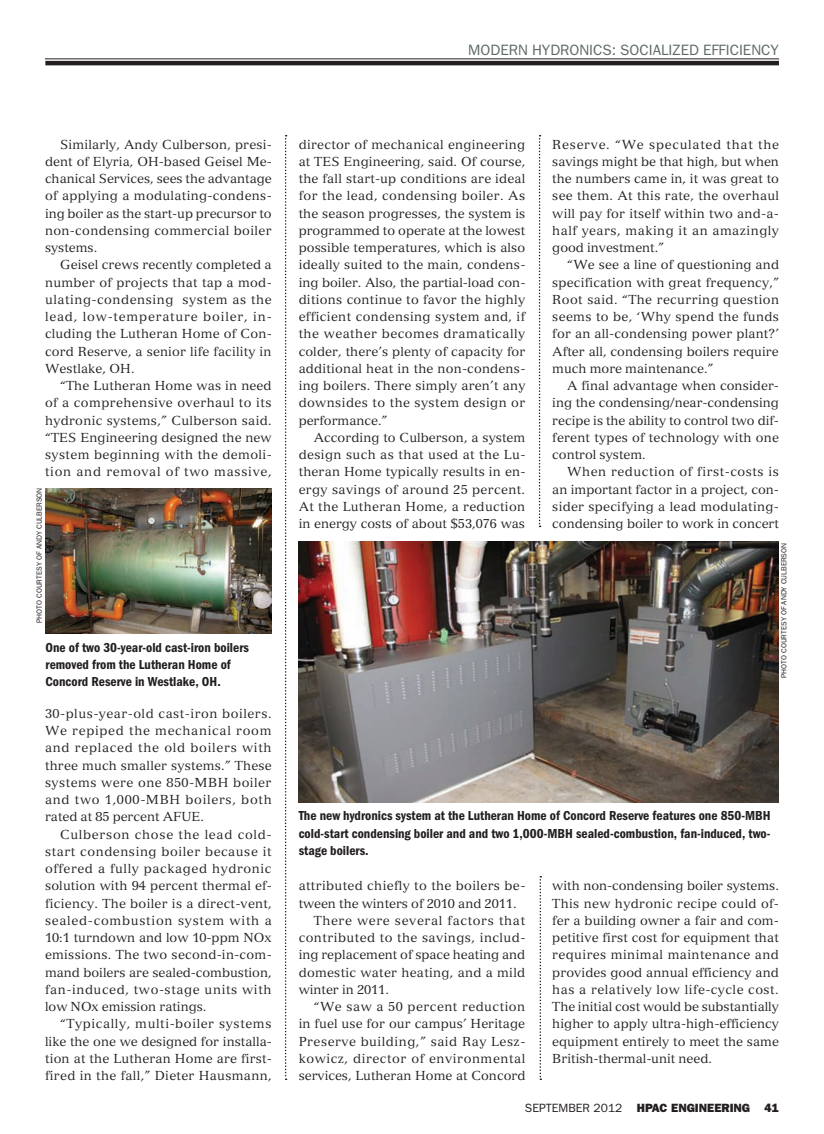
<style>
.page{position:relative;width:824px;height:1134px;background:#fff}
.page>*{position:absolute;margin:0;border:0;box-sizing:border-box;transform-origin:0 0}
.t1{font:15px "ITC Franklin Gothic Std";color:#5d6966}
.CAPTION{font:13.5px/17.2px "ITC Franklin Gothic Std Dm Cd";color:#231f20}
.TEXT{font:12.75px/17.2px "Versailles LT Std";letter-spacing:.015em;color:#231f20;text-align:justify}
.t2{font:12px "ITC Franklin Gothic Std Hvy";color:#231f20}
.PHOTO_CREDIT{font:7.5px "ITC Franklin Gothic Std";color:#231f20}
.s1{font-family:"ITC Franklin Gothic Std"}
</style>
<div class="page">
<svg style="left:285px;top:135px;width:1px;height:945px"></svg>
<svg style="left:538px;top:135px;width:2px;height:392px"></svg>
<svg style="left:539px;top:876px;width:2px;height:204px"></svg>
<hr style="left:45px;top:58px;width:733px;height:1px;background:#231f20">
<hr style="left:45px;top:61px;width:733px;height:4px;background:#231f20">
<img style="left:45px;top:488px;width:227px;height:146px">
<img style="left:298px;top:542px;width:480px;height:260px">
<p class="t1" style="left:468px;top:42px;width:312px">MODERN HYDRONICS: SOCIALIZED EFFICIENCY</p>
<p class="TEXT" style="left:45px;top:135px;width:228px;text-indent:15px">Similarly, Andy Culberson, presi&shy;dent of Elyria, OH-based Geisel Me&shy;chanical Services, sees the advantage of applying a modulating-condens&shy;ing boiler as the start-up precursor to non-condensing commercial boiler systems.</p>
<p class="TEXT" style="left:45px;top:256px;width:228px;text-indent:15px">Geisel crews recently completed a number of projects that tap a mod&shy;ulating-condensing system as the lead, low-temperature boiler, in&shy;cluding the Lutheran Home of Con&shy;cord Reserve, a senior life facility in Westlake, OH.</p>
<p class="TEXT" style="left:45px;top:377px;width:228px;text-indent:15px">“The Lutheran Home was in need of a comprehensive overhaul to its hydronic systems,” Culberson said. “TES Engineering designed the new system beginning with the demoli&shy;tion and removal of two massive,</p>
<p class="PHOTO_CREDIT" style="left:35px;top:623px;width:136px;rotate:-90deg">PHOTO COURTESY OF ANDY CULBERSON</p>
<p class="CAPTION" style="left:45px;top:639px;width:205px">One of two 30-year-old cast-iron boilers removed from the Lutheran Home of<br>Concord Reserve in Westlake, OH.</p>
<p class="TEXT" style="left:45px;top:705px;width:228px">30-plus-year-old cast-iron boilers.<br>We repiped the mechanical room and replaced the old boilers with three much smaller systems.” These systems were one 850-MBH boiler and two 1,000-MBH boilers, both rated at 85 percent AFUE.</p>
<p class="TEXT" style="left:45px;top:825px;width:228px;text-indent:15px">Culberson chose the lead cold&shy;start condensing boiler because it offered a fully packaged hydronic solution with 94 percent thermal ef&shy;ficiency. The boiler is a direct-vent, sealed-combustion system with a 10:1 turndown and low 10-ppm NOx emissions. The two second-in-com&shy;mand boilers are sealed-combustion, fan-induced, two-stage units with low NOx emission ratings.</p>
<p class="TEXT" style="left:45px;top:1015px;width:228px;text-indent:15px">“Typically, multi-boiler systems like the one we designed for installa&shy;tion at the Lutheran Home are first&shy;fired in the fall,” Dieter Hausmann,</p>
<p class="TEXT" style="left:298px;top:135px;width:228px">director of mechanical engineering at TES Engineering, said. Of course, the fall start-up conditions are ideal for the lead, condensing boiler. As the season progresses, the system is programmed to operate at the lowest possible temperatures, which is also ideally suited to the main, condens&shy;ing boiler. Also, the partial-load con&shy;ditions continue to favor the highly efficient condensing system and, if the weather becomes dramatically colder, there’s plenty of capacity for additional heat in the non-condens&shy;ing boilers. There simply aren’t any downsides to the system design or performance.”</p>
<p class="TEXT" style="left:298px;top:429px;width:228px;text-indent:15px">According to Culberson, a system design such as that used at the Lu&shy;theran Home typically results in en&shy;ergy savings of around 25 percent.<br>At the Lutheran Home, a reduction in energy costs of about $53,076 was</p>
<p class="TEXT" style="left:552px;top:135px;width:228px">Reserve. “We speculated that the savings might be that high, but when the numbers came in, it was great to see them. At this rate, the overhaul will pay for itself within two and-a&shy;half years, making it an amazingly good investment.”</p>
<p class="TEXT" style="left:552px;top:256px;width:228px;text-indent:15px">“We see a line of questioning and specification with great frequency,” Root said. “The recurring question seems to be, ‘Why spend the funds for an all-condensing power plant?’ After all, condensing boilers require much more maintenance.”</p>
<p class="TEXT" style="left:552px;top:377px;width:228px;text-indent:15px">A final advantage when consider&shy;ing the condensing/near-condensing recipe is the ability to control two dif&shy;ferent types of technology with one control system.</p>
<p class="TEXT" style="left:552px;top:463px;width:228px;text-indent:15px">When reduction of first-costs is an important factor in a project, con&shy;sider specifying a lead modulating&shy;condensing boiler to work in concert</p>
<p class="PHOTO_CREDIT" style="left:779px;top:678px;width:136px;rotate:-90deg">PHOTO COURTESY OF ANDY CULBERSON</p>
<p class="CAPTION" style="left:298px;top:807px;width:473px;text-align:justify">The new hydronics system at the Lutheran Home of Concord Reserve features one 850-MBH cold-start condensing boiler and and two 1,000-MBH sealed-combustion, fan-induced, two&shy;stage boilers.</p>
<p class="TEXT" style="left:298px;top:877px;width:228px">attributed chiefly to the boilers be&shy;tween the winters of 2010 and 2011.</p>
<p class="TEXT" style="left:298px;top:912px;width:228px;text-indent:15px">There were several factors that contributed to the savings, includ&shy;ing replacement of space heating and domestic water heating, and a mild winter in 2011.</p>
<p class="TEXT" style="left:298px;top:998px;width:228px;text-indent:15px">“We saw a 50 percent reduction in fuel use for our campus’ Heritage Preserve building,” said Ray Lesz&shy;kowicz, director of environmental services, Lutheran Home at Concord</p>
<p class="TEXT" style="left:552px;top:877px;width:228px">with non-condensing boiler systems.<br>This new hydronic recipe could of&shy;fer a building owner a fair and com&shy;petitive first cost for equipment that requires minimal maintenance and provides good annual efficiency and has a relatively low life-cycle cost.<br>The initial cost would be substantially higher to apply ultra-high-efficiency equipment entirely to meet the same British-thermal-unit need.</p>
<p class="t2" style="left:525px;top:1101px;width:255px"><span class="s1">SEPTEMBER 2012</span> HPAC ENGINEERING 41</p>
</div>
